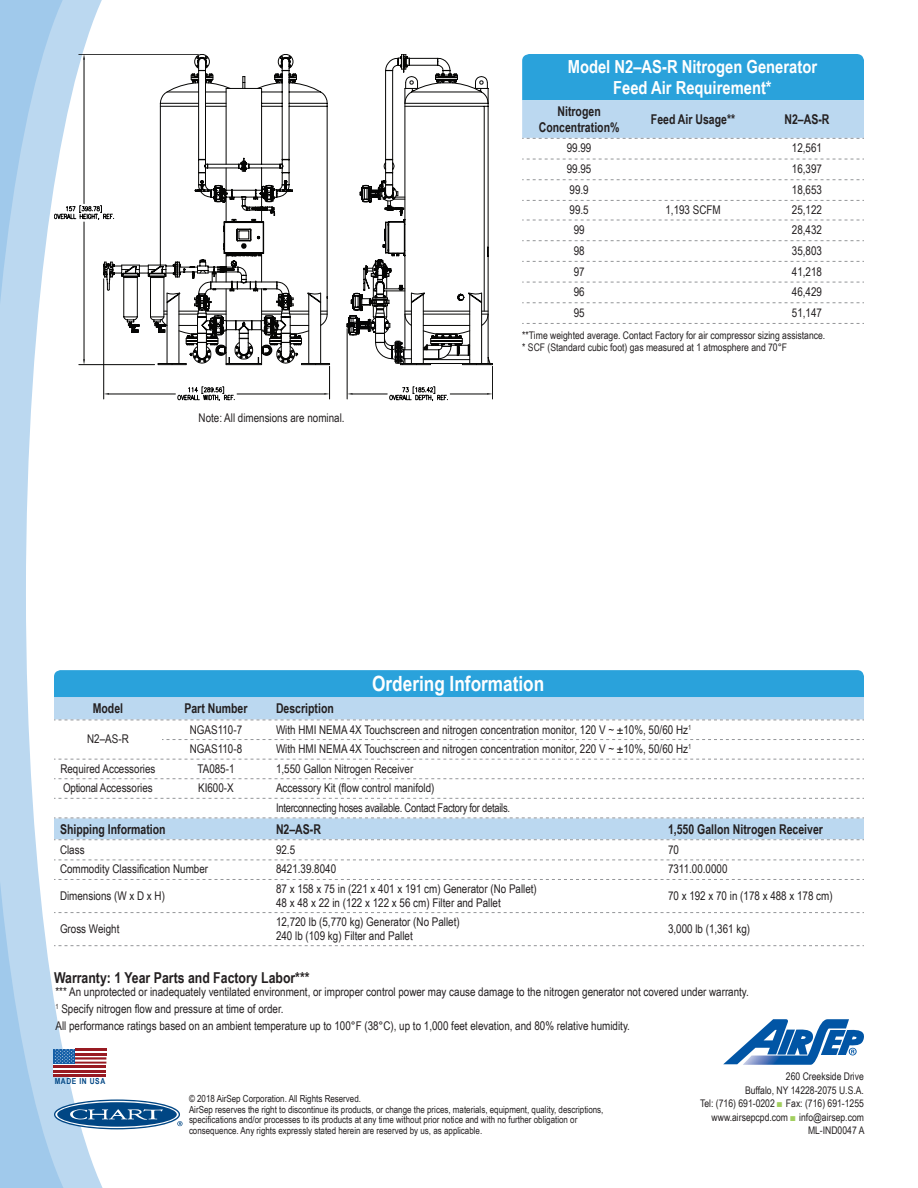
<style>
.page{position:relative;width:918px;height:1188px;background:#fff}
.page>*{position:absolute;margin:0;border:0;box-sizing:border-box;transform-origin:0 0}
.Table_Headings{font:700 21px "Arial Narrow";color:#fff}
.Table_Headings-2{font:700 18px "Arial Narrow";color:#fff}
.t1{font:700 15px "Arial Narrow";color:#231f20}
.Titles{font:700 13.5px "Arial Narrow";color:#231f20;scale:.95 1}
.Specs_Table{font:12px/16.8px "Arial Narrow";color:#231f20}
.Table_Categories_Bol{font:12px "Arial Narrow";color:#231f20}
.Specs_Table-2{font:12px "Arial Narrow";letter-spacing:-.02em;color:#231f20;scale:.95 1}
.Notes{font:10.5px/13.5px "Arial Narrow";color:#231f20;text-align:right}
.t2{font:9.75px/10.5px "Arial Narrow";color:#231f20}
.t3{font:700 8.25px "Arial Narrow";letter-spacing:.07em;color:#004684}
.s1{color:#a2cf5f}
</style>
<div class="page">
<svg style="left:75px;top:0;width:39px;height:1188px"></svg>
<svg style="left:0;top:0;width:75px;height:1188px;fill:#bbd8f0"></svg>
<svg style="left:54px;top:1099px;width:129px;height:30px"></svg>
<svg style="left:53px;top:1051px;width:53px;height:23px"></svg>
<hr style="left:75px;top:1049px;width:31px;height:2px;background:#981a22">
<hr style="left:75px;top:1053px;width:31px;height:2px;background:#981a22">
<hr style="left:75px;top:1057px;width:31px;height:3px;background:#981a22">
<hr style="left:75px;top:1062px;width:31px;height:2px;background:#981a22">
<hr style="left:53px;top:1066px;width:53px;height:2px;background:#981a22">
<hr style="left:53px;top:1070px;width:53px;height:2px;background:#981a22">
<hr style="left:53px;top:1074px;width:53px;height:2px;background:#981a22">
<div style="left:53px;top:1049px;width:22px;height:15px;background:#135ea7"></div>
<svg style="left:55px;top:1049px;width:19px;height:14px"></svg>
<svg style="left:723px;top:1019px;width:141px;height:46px"></svg>
<svg style="left:54px;top:697px;width:810px;height:142px"></svg>
<svg style="left:54px;top:720px;width:810px;height:1px"></svg>
<svg style="left:162px;top:739px;width:702px;height:1px"></svg>
<svg style="left:54px;top:759px;width:810px;height:1px"></svg>
<svg style="left:54px;top:778px;width:810px;height:1px"></svg>
<svg style="left:54px;top:798px;width:810px;height:1px"></svg>
<svg style="left:54px;top:818px;width:810px;height:1px"></svg>
<svg style="left:54px;top:839px;width:810px;height:1px"></svg>
<svg style="left:54px;top:860px;width:810px;height:1px"></svg>
<svg style="left:54px;top:879px;width:810px;height:1px"></svg>
<svg style="left:54px;top:912px;width:810px;height:1px"></svg>
<svg style="left:54px;top:945px;width:810px;height:1px"></svg>
<div style="left:54px;top:670px;width:810px;height:27px;background:#2aa2db"></div>
<hr style="left:79px;top:54px;width:119px;height:1px;background:#050504">
<hr style="left:84px;top:60px;width:1px;height:144px;background:#050504">
<svg style="left:83px;top:54px;width:2px;height:6px"></svg>
<svg style="left:54px;top:205px;width:49px;height:195px"></svg>
<svg style="left:103px;top:365px;width:330px;height:37px"></svg>
<svg style="left:103px;top:58px;width:74px;height:301px"></svg>
<svg style="left:177px;top:54px;width:316px;height:347px"></svg>
<svg style="left:522px;top:54px;width:342px;height:85px;background:#6cbae4"></svg>
<svg style="left:522px;top:159px;width:342px;height:1px"></svg>
<svg style="left:522px;top:179px;width:342px;height:1px"></svg>
<svg style="left:522px;top:200px;width:342px;height:1px"></svg>
<svg style="left:522px;top:220px;width:342px;height:1px"></svg>
<svg style="left:522px;top:240px;width:342px;height:1px"></svg>
<svg style="left:522px;top:261px;width:342px;height:1px"></svg>
<svg style="left:522px;top:282px;width:342px;height:1px"></svg>
<svg style="left:522px;top:302px;width:342px;height:1px"></svg>
<svg style="left:522px;top:323px;width:342px;height:1px"></svg>
<p class="Table_Headings-2" style="left:568px;top:53px;width:251px">Model N2–AS-R Nitrogen Generator</p>
<p class="Table_Headings-2" style="left:613px;top:74px;width:160px">Feed Air Requirement*</p>
<p class="Titles" style="left:558px;top:101px;width:47px">Nitrogen</p>
<p class="Titles" style="left:539px;top:117px;width:86px">Concentration%</p>
<p class="Titles" style="left:651px;top:109px;width:90px">Feed Air Usage**</p>
<p class="Titles" style="left:785px;top:109px;width:49px">N2–AS-R</p>
<p class="Specs_Table" style="left:199px;top:408px;width:148px">Note: All dimensions are nominal.</p>
<p class="Specs_Table" style="left:567px;top:139px;width:26px">99.99</p>
<p class="Specs_Table" style="left:792px;top:139px;width:32px">12,561</p>
<p class="Specs_Table" style="left:567px;top:160px;width:26px">99.95</p>
<p class="Specs_Table" style="left:792px;top:160px;width:32px">16,397</p>
<p class="Specs_Table" style="left:570px;top:181px;width:21px">99.9</p>
<p class="Specs_Table" style="left:792px;top:181px;width:32px">18,653</p>
<p class="Specs_Table" style="left:570px;top:201px;width:21px">99.5</p>
<p class="Specs_Table" style="left:665px;top:201px;width:57px">1,193 SCFM</p>
<p class="Specs_Table" style="left:792px;top:201px;width:32px">25,122</p>
<p class="Specs_Table" style="left:574px;top:221px;width:12px">99</p>
<p class="Specs_Table" style="left:792px;top:221px;width:32px">28,432</p>
<p class="Specs_Table" style="left:574px;top:242px;width:12px">98</p>
<p class="Specs_Table" style="left:792px;top:242px;width:32px">35,803</p>
<p class="Specs_Table" style="left:574px;top:262px;width:12px">97</p>
<p class="Specs_Table" style="left:792px;top:262px;width:32px">41,218</p>
<p class="Specs_Table" style="left:574px;top:283px;width:12px">96</p>
<p class="Specs_Table" style="left:792px;top:283px;width:32px">46,429</p>
<p class="Specs_Table" style="left:574px;top:304px;width:12px">95</p>
<p class="Specs_Table" style="left:792px;top:304px;width:32px">51,147</p>
<p class="Notes" style="left:522px;top:328px;width:305px">**Time weighted average. Contact Factory for air compressor sizing assistance.</p>
<p class="Notes" style="left:522px;top:340px;width:267px">* SCF (Standard cubic foot) gas measured at 1 atmosphere and 70°F</p>
<p class="Table_Headings" style="left:372px;top:668px;width:174px">Ordering Information</p>
<p class="Titles" style="left:93px;top:698px;width:33px">Model</p>
<p class="Titles" style="left:184px;top:698px;width:68px">Part Number</p>
<p class="Titles" style="left:276px;top:698px;width:62px">Description</p>
<p class="Specs_Table" style="left:87px;top:730px;width:43px">N2–AS-R</p>
<p class="Specs_Table" style="left:190px;top:720px;width:54px">NGAS110-7</p>
<p class="Specs_Table" style="left:276px;top:720px;width:417px">With HMI NEMA 4X Touchscreen and nitrogen concentration monitor, 120 V ~ ±10%, 50/60 Hz<sup>1</sup></p>
<p class="Specs_Table" style="left:190px;top:740px;width:54px">NGAS110-8</p>
<p class="Specs_Table" style="left:276px;top:740px;width:417px">With HMI NEMA 4X Touchscreen and nitrogen concentration monitor, 220 V ~ ±10%, 50/60 Hz<sup>1</sup></p>
<p class="Specs_Table" style="left:60px;top:760px;width:97px">Required Accessories</p>
<p class="Specs_Table" style="left:197px;top:760px;width:39px">TA085-1</p>
<p class="Specs_Table" style="left:276px;top:760px;width:139px">1,550 Gallon Nitrogen Receiver</p>
<p class="Specs_Table" style="left:63px;top:779px;width:91px">Optional Accessories</p>
<p class="Specs_Table" style="left:198px;top:779px;width:37px">KI600-X</p>
<p class="Specs_Table" style="left:276px;top:779px;width:160px">Accessory Kit (flow control manifold)</p>
<p class="Specs_Table-2" style="left:276px;top:799px;width:248px">Interconnecting hoses available. Contact Factory for details.</p>
<p class="Titles" style="left:60px;top:819px;width:113px">Shipping Information</p>
<p class="Titles" style="left:276px;top:819px;width:49px">N2–AS-R</p>
<p class="Titles" style="left:668px;top:819px;width:165px">1,550 Gallon Nitrogen Receiver</p>
<p class="Table_Categories_Bol" style="left:60px;top:841px;width:26px">Class</p>
<p class="Specs_Table" style="left:276px;top:841px;width:21px">92.5</p>
<p class="Specs_Table" style="left:668px;top:841px;width:12px">70</p>
<p class="Table_Categories_Bol" style="left:60px;top:860px;width:150px">Commodity Classification Number</p>
<p class="Specs_Table" style="left:276px;top:860px;width:62px">8421.39.8040</p>
<p class="Specs_Table" style="left:668px;top:860px;width:61px">7311.00.0000</p>
<p class="Table_Categories_Bol" style="left:60px;top:887px;width:106px">Dimensions (W x D x H)</p>
<p class="Specs_Table" style="left:276px;top:880px;width:262px">87 x 158 x 75 in (221 x 401 x 191 cm) Generator (No Pallet)</p>
<p class="Specs_Table" style="left:276px;top:894px;width:226px">48 x 48 x 22 in (122 x 122 x 56 cm) Filter and Pallet</p>
<p class="Specs_Table" style="left:668px;top:887px;width:166px">70 x 192 x 70 in (178 x 488 x 178 cm)</p>
<p class="Table_Categories_Bol" style="left:60px;top:920px;width:61px">Gross Weight</p>
<p class="Specs_Table" style="left:276px;top:913px;width:185px">12,720 lb (5,770 kg) Generator (No Pallet)</p>
<p class="Specs_Table" style="left:276px;top:927px;width:138px">240 lb (109 kg) Filter and Pallet</p>
<p class="Specs_Table" style="left:668px;top:920px;width:84px">3,000 lb (1,361 kg)</p>
<p class="t1" style="left:54px;top:966px;width:257px">Warranty: 1 Year Parts and Factory Labor***</p>
<p class="Specs_Table" style="left:56px;top:983px;width:695px">*** An unprotected or inadequately ventilated environment, or improper control power may cause damage to the nitrogen generator not covered under warranty.<br><sup>1</sup> Specify nitrogen flow and pressure at time of order.<br>All performance ratings based on an ambient temperature up to 100°F (38°C), up to 1,000 feet elevation, and 80% relative humidity.</p>
<p class="t3" style="left:55px;top:1075px;width:52px">MADE IN USA</p>
<p class="t2" style="left:189px;top:1093px;width:416px">© 2018 AirSep Corporation. All Rights Reserved.<br>AirSep reserves the right to discontinue its products, or change the prices, materials, equipment, quality, descriptions, specifications and/or processes to its products at any time without prior notice and with no further obligation or consequence. Any rights expressly stated herein are reserved by us, as applicable.</p>
<p class="Notes" style="left:700px;top:1069px;width:165px">260 Creekside Drive<br>Buffalo, NY 14228-2075 U.S.A.<br>Tel: (716) 691-0202 <span class="s1">■</span> Fax: (716) 691-1255 www.airsepcpd.com <span class="s1">■</span> info@airsep.com</p>
<p class="Notes" style="left:808px;top:1123px;width:58px">ML-IND0047 A</p>
</div>
